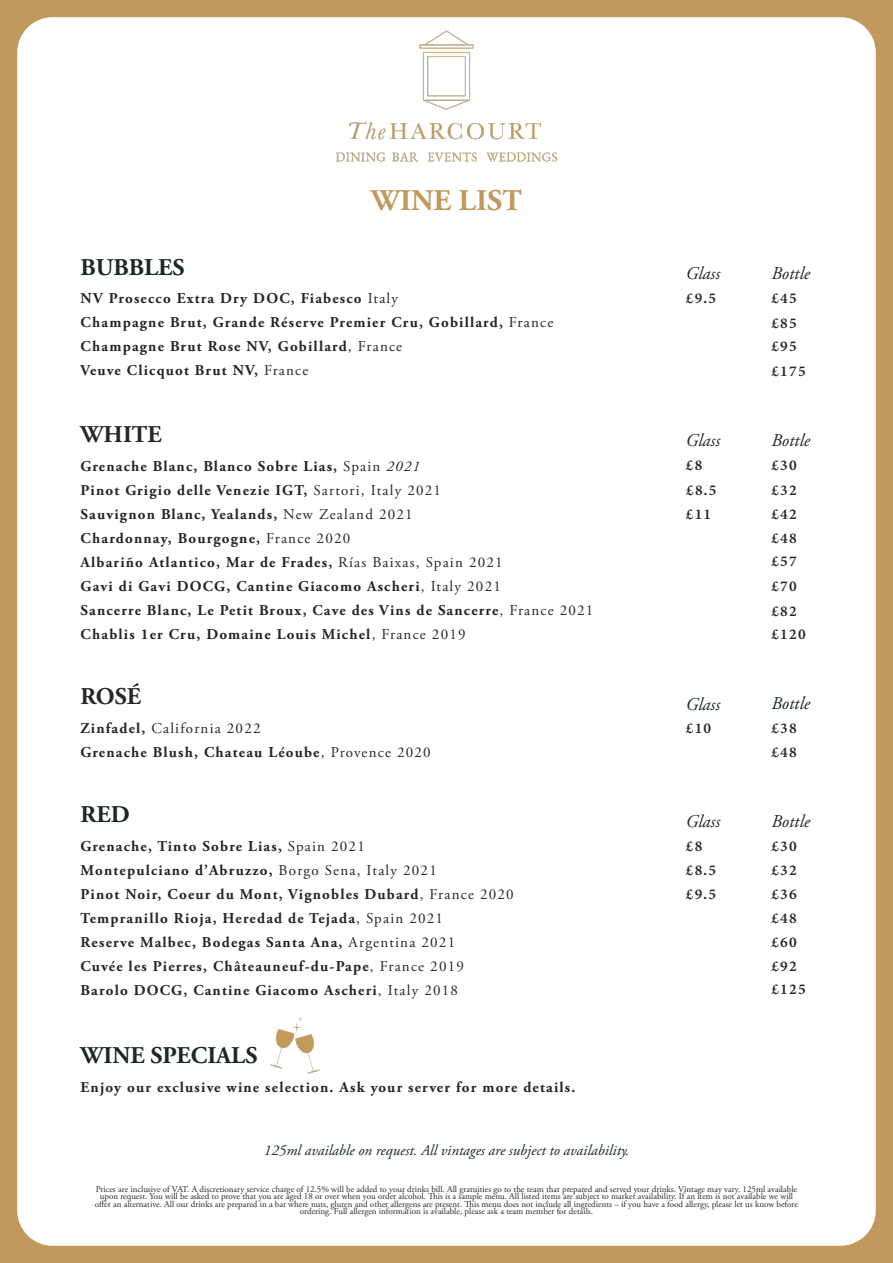
<style>
.page{position:relative;width:893px;height:1263px;background:#c1995c}
.page>*{position:absolute;margin:0;border:0;box-sizing:border-box;transform-origin:0 0}
.t1{font:700 30px "Adobe Garamond Pro";color:#c1995c}
.t2{font:700 24px "Adobe Garamond Pro";color:#1a2922}
.t3{font:700 24px "Adobe Garamond Pro";color:#282524}
.t4{font:italic 18px "Adobe Garamond Pro";color:#282524}
.t5{font:italic 18px "Adobe Garamond Pro";color:#1a2922}
.t6{font:700 15px "Adobe Garamond Pro";letter-spacing:.08em;color:#282524}
.t7{font:15px "Minion Variable Concept";letter-spacing:.08em;color:#282524}
.t8{font:italic 15px "Adobe Garamond Pro";color:#1a2922}
.t9{font:15px "Adobe Garamond Pro";letter-spacing:.08em;color:#282524}
.t10{font:9px/7.5px "Adobe Garamond Pro";color:#282524;text-align:center}
.s1{font-weight:400}
.s2{font-weight:400;font-style:italic}
.s3{font-weight:700}
</style>
<div class="page">
<div style="left:17px;top:17px;width:859px;height:1229px;background:#fff;border-radius:35px"></div>
<img style="left:270px;top:1017px;width:50px;height:57px">
<img style="left:335px;top:30px;width:223px;height:132px">
<p class="t2" style="left:81px;top:253px;width:105px">BUBBLES</p>
<p class="t1" style="left:371px;top:183px;width:152px">WINE LIST</p>
<p class="t6" style="left:81px;top:290px;width:319px">NV Prosecco Extra Dry DOC, Fiabesco <span class="s1">Italy</span></p>
<p class="t6" style="left:81px;top:314px;width:474px">Champagne Brut, Grande Réserve Premier Cru, Gobillard, <span class="s1">France</span></p>
<p class="t6" style="left:81px;top:338px;width:323px">Champagne Brut Rose NV, Gobillard<span class="s1">, France</span></p>
<p class="t6" style="left:81px;top:362px;width:229px">Veuve Clicquot Brut NV, <span class="s1">France</span></p>
<p class="t4" style="left:686px;top:262px;width:36px">Glass</p>
<p class="t7" style="left:686px;top:288px;width:32px">£9.5</p>
<p class="t3" style="left:81px;top:420px;width:82px">WHITE</p>
<p class="t4" style="left:686px;top:430px;width:36px">Glass</p>
<p class="t7" style="left:686px;top:455px;width:18px">£8</p>
<p class="t7" style="left:686px;top:479px;width:32px">£8.5</p>
<p class="t7" style="left:686px;top:504px;width:27px">£11</p>
<p class="t6" style="left:81px;top:457px;width:341px">Grenache Blanc, Blanco Sobre Lias, <span class="s1">Spain</span> <span class="s2">2021</span></p>
<p class="t6" style="left:81px;top:481px;width:362px">Pinot Grigio delle Venezie IGT, <span class="s1">Sartori, Italy 2021</span></p>
<p class="t6" style="left:81px;top:505px;width:334px">Sauvignon Blanc, Yealands, <span class="s1">New Zealand 2021</span></p>
<p class="t6" style="left:81px;top:529px;width:271px">Chardonnay, Bourgogne, <span class="s1">France 2020</span></p>
<p class="t6" style="left:81px;top:553px;width:424px">Albariño Atlantico, Mar de Frades, <span class="s1">Rías Baixas, Spain 2021</span></p>
<p class="t6" style="left:81px;top:577px;width:422px">Gavi di Gavi DOCG, Cantine Giacomo Ascheri<span class="s1">, Italy 2021</span></p>
<p class="t6" style="left:81px;top:601px;width:514px">Sancerre Blanc, Le Petit Broux, Cave des Vins de Sancerre<span class="s1">, France 2021</span></p>
<p class="t6" style="left:81px;top:625px;width:386px">Chablis 1er Cru, Domaine Louis Michel<span class="s1">, France 2019</span></p>
<p class="t3" style="left:81px;top:683px;width:62px">ROSÉ</p>
<p class="t9" style="left:81px;top:720px;width:181px"><span class="s3">Zinfadel,</span> California 2022</p>
<p class="t6" style="left:81px;top:744px;width:352px">Grenache Blush, Chateau Léoube<span class="s1">, Provence 2020</span></p>
<p class="t2" style="left:81px;top:801px;width:51px">RED</p>
<p class="t6" style="left:81px;top:838px;width:286px">Grenache, Tinto Sobre Lias, <span class="s1">Spain 2021</span></p>
<p class="t6" style="left:81px;top:862px;width:358px">Montepulciano d’Abruzzo, <span class="s1">Borgo Sena, Italy 2021</span></p>
<p class="t6" style="left:81px;top:886px;width:435px">Pinot Noir, Coeur du Mont, Vignobles Dubard<span class="s1">, France 2020</span></p>
<p class="t6" style="left:81px;top:910px;width:364px">Tempranillo Rioja, Heredad de Tejada<span class="s1">, Spain 2021</span></p>
<p class="t6" style="left:81px;top:934px;width:376px">Reserve Malbec, Bodegas Santa Ana, <span class="s1">Argentina 2021</span></p>
<p class="t6" style="left:81px;top:958px;width:385px">Cuvée les Pierres, Châteauneuf-du-Pape<span class="s1">, France 2019</span></p>
<p class="t6" style="left:81px;top:982px;width:379px">Barolo DOCG, Cantine Giacomo Ascheri<span class="s1">, Italy 2018</span></p>
<p class="t2" style="left:81px;top:1042px;width:178px">WINE SPECIALS</p>
<p class="t6" style="left:81px;top:1078px;width:496px">Enjoy our exclusive wine selection. Ask your server for more details.</p>
<p class="t8" style="left:264px;top:1141px;width:367px">125ml available on request. All vintages are subject to availability.</p>
<p class="t5" style="left:686px;top:693px;width:36px">Glass</p>
<p class="t7" style="left:686px;top:718px;width:27px">£10</p>
<p class="t4" style="left:686px;top:810px;width:36px">Glass</p>
<p class="t7" style="left:686px;top:836px;width:18px">£8</p>
<p class="t7" style="left:686px;top:859px;width:32px">£8.5</p>
<p class="t7" style="left:686px;top:883px;width:32px">£9.5</p>
<p class="t4" style="left:771px;top:262px;width:40px">Bottle</p>
<p class="t7" style="left:771px;top:288px;width:27px">£45</p>
<p class="t7" style="left:771px;top:313px;width:27px">£85</p>
<p class="t7" style="left:771px;top:336px;width:27px">£95</p>
<p class="t7" style="left:771px;top:360px;width:36px">£175</p>
<p class="t4" style="left:771px;top:430px;width:40px">Bottle</p>
<p class="t7" style="left:771px;top:455px;width:27px">£30</p>
<p class="t7" style="left:771px;top:479px;width:27px">£32</p>
<p class="t7" style="left:771px;top:503px;width:27px">£42</p>
<p class="t7" style="left:771px;top:527px;width:27px">£48</p>
<p class="t7" style="left:771px;top:551px;width:27px">£57</p>
<p class="t7" style="left:771px;top:575px;width:27px">£70</p>
<p class="t7" style="left:771px;top:600px;width:27px">£82</p>
<p class="t7" style="left:771px;top:624px;width:36px">£120</p>
<p class="t5" style="left:771px;top:693px;width:40px">Bottle</p>
<p class="t7" style="left:771px;top:717px;width:27px">£38</p>
<p class="t7" style="left:771px;top:742px;width:27px">£48</p>
<p class="t4" style="left:771px;top:810px;width:40px">Bottle</p>
<p class="t7" style="left:771px;top:835px;width:27px">£30</p>
<p class="t7" style="left:771px;top:860px;width:27px">£32</p>
<p class="t7" style="left:771px;top:883px;width:27px">£36</p>
<p class="t7" style="left:771px;top:908px;width:27px">£48</p>
<p class="t7" style="left:771px;top:932px;width:27px">£60</p>
<p class="t7" style="left:771px;top:955px;width:27px">£92</p>
<p class="t7" style="left:771px;top:979px;width:36px">£125</p>
<p class="t10" style="left:95px;top:1185px;width:705px">Prices are inclusive of VAT. A discretionary service charge of 12.5% will be added to your drinks bill. All gratuities go to the team that prepared and served your drinks. Vintage may vary. 125ml available upon request. You will be asked to prove that you are aged 18 or over when you order alcohol. This is a sample menu. All listed items are subject to market availability. If an item is not available we will offer an alternative. All our drinks are prepared in a bar where nuts, gluten and other allergens are present. This menu does not include all ingredients – if you have a food allergy, please let us know before ordering. Full allergen information is available, please ask a team member for details.</p>
</div>
